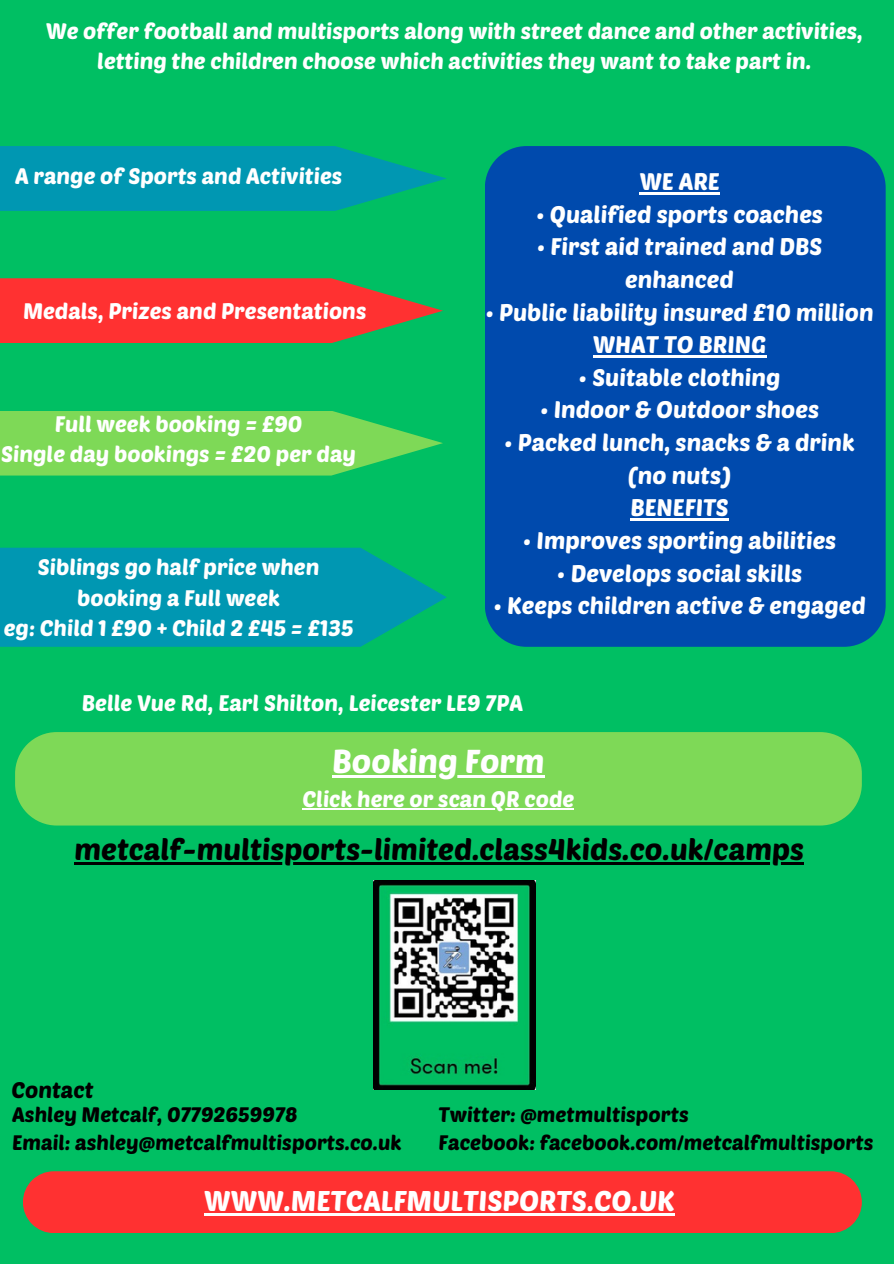
<style>
.page{position:relative;width:894px;height:1264px;background:#fff}
.page>*{position:absolute;margin:0;border:0;box-sizing:border-box;transform-origin:0 0}
.t1{font:32.7px "Poetsen One";color:#fff}
.t2{font:29.7px "Poetsen One";color:#000}
.t3{font:28.2px "Poetsen One";color:#fff}
.t4{font:23.7px/32.7px "Poetsen One";color:#fff;text-align:center}
.t5{font:22.2px/30.3px "Poetsen One";color:#fff;text-align:center}
.t6{font:22.2px "Poetsen One";color:#000}
.t7{font:20.7px "Poetsen One";color:#000}
</style>
<div class="page">
<div style="left:0;top:0;width:893px;height:1263px;background:#00bf63"></div>
<svg style="left:0;top:146px;width:446px;height:65px;background:#009ba8"></svg>
<svg style="left:0;top:547px;width:446px;height:99px;background:#009baa"></svg>
<svg style="left:0;top:278px;width:443px;height:65px;background:#dd4337"></svg>
<svg style="left:0;top:411px;width:443px;height:64px;background:#6ed558"></svg>
<div style="left:485px;top:146px;width:400px;height:500px;background:#004aad"></div>
<div style="left:15px;top:732px;width:846px;height:93px;background:#7ed957"></div>
<div style="left:23px;top:1171px;width:838px;height:62px;background:#ff3131"></div>
<img style="left:373px;top:880px;width:162px;height:209px">
<hr style="left:639px;top:192px;width:80px;height:2px;background:#fff">
<hr style="left:592px;top:355px;width:174px;height:2px;background:#fff">
<hr style="left:630px;top:518px;width:98px;height:3px;background:#fff">
<hr style="left:332px;top:775px;width:212px;height:2px;background:#fff">
<hr style="left:302px;top:808px;width:272px;height:1px;background:#fff">
<hr style="left:74px;top:862px;width:730px;height:2px;background:#000">
<hr style="left:204px;top:1213px;width:470px;height:2px;background:#fff">
<h3 class="t5" style="left:46px;top:15px;width:818px">We offer football and multisports along with street dance and other activities, letting the children choose which activities they want to take part in.</h3>
<h3 class="t5" style="left:15px;top:160px;width:328px">A range of Sports and Activities</h3>
<h3 class="t5" style="left:23px;top:295px;width:345px">Medals, Prizes and Presentations</h3>
<h3 class="t5" style="left:1px;top:408px;width:356px">Full week booking = £90<br>Single day bookings = £20 per day</h3>
<h3 class="t5" style="left:4px;top:551px;width:351px">Siblings go half price when booking a Full week<br>eg: Child 1 £90 + Child 2 £45 = £135</h3>
<h3 class="t4" style="left:639px;top:164px;width:82px">WE ARE</h3>
<h3 class="t4" style="left:536px;top:197px;width:288px">• Qualified sports coaches</h3>
<h3 class="t4" style="left:536px;top:229px;width:287px">• First aid trained and DBS enhanced</h3>
<h3 class="t4" style="left:485px;top:295px;width:390px">• Public liability insured £10 million<br>WHAT TO BRING</h3>
<h3 class="t4" style="left:578px;top:360px;width:203px">• Suitable clothing</h3>
<h3 class="t4" style="left:540px;top:392px;width:280px">• Indoor &amp; Outdoor shoes</h3>
<h3 class="t4" style="left:504px;top:425px;width:352px">• Packed lunch, snacks &amp; a drink (no nuts)<br>BENEFITS</h3>
<h3 class="t4" style="left:522px;top:523px;width:315px">• Improves sporting abilities</h3>
<h3 class="t4" style="left:556px;top:556px;width:247px">• Develops social skills</h3>
<h3 class="t4" style="left:493px;top:588px;width:374px">• Keeps children active &amp; engaged</h3>
<h3 class="t5" style="left:82px;top:686px;width:442px">Belle Vue Rd, Earl Shilton, Leicester LE9 7PA</h3>
<h2 class="t1" style="left:332px;top:740px;width:214px">Booking Form</h2>
<h3 class="t5" style="left:302px;top:783px;width:273px">Click here or scan QR code</h3>
<p class="t2" style="left:74px;top:830px;width:731px">metcalf-multisports-limited.class4kids.co.uk/camps</p>
<p class="t6" style="left:11px;top:1075px;width:84px">Contact</p>
<p class="t7" style="left:438px;top:1100px;width:252px">Twitter: @metmultisports</p>
<h1 class="t7" style="left:438px;top:1128px;width:436px">Facebook: facebook.com/metcalfmultisports</h1>
<p class="t3" style="left:204px;top:1183px;width:472px">WWW.METCALFMULTISPORTS.CO.UK</p>
<p class="t7" style="left:12px;top:1100px;width:287px">Ashley Metcalf, 07792659978</p>
<p class="t7" style="left:12px;top:1128px;width:391px">Email: ashley@metcalfmultisports.co.uk</p>
</div>
